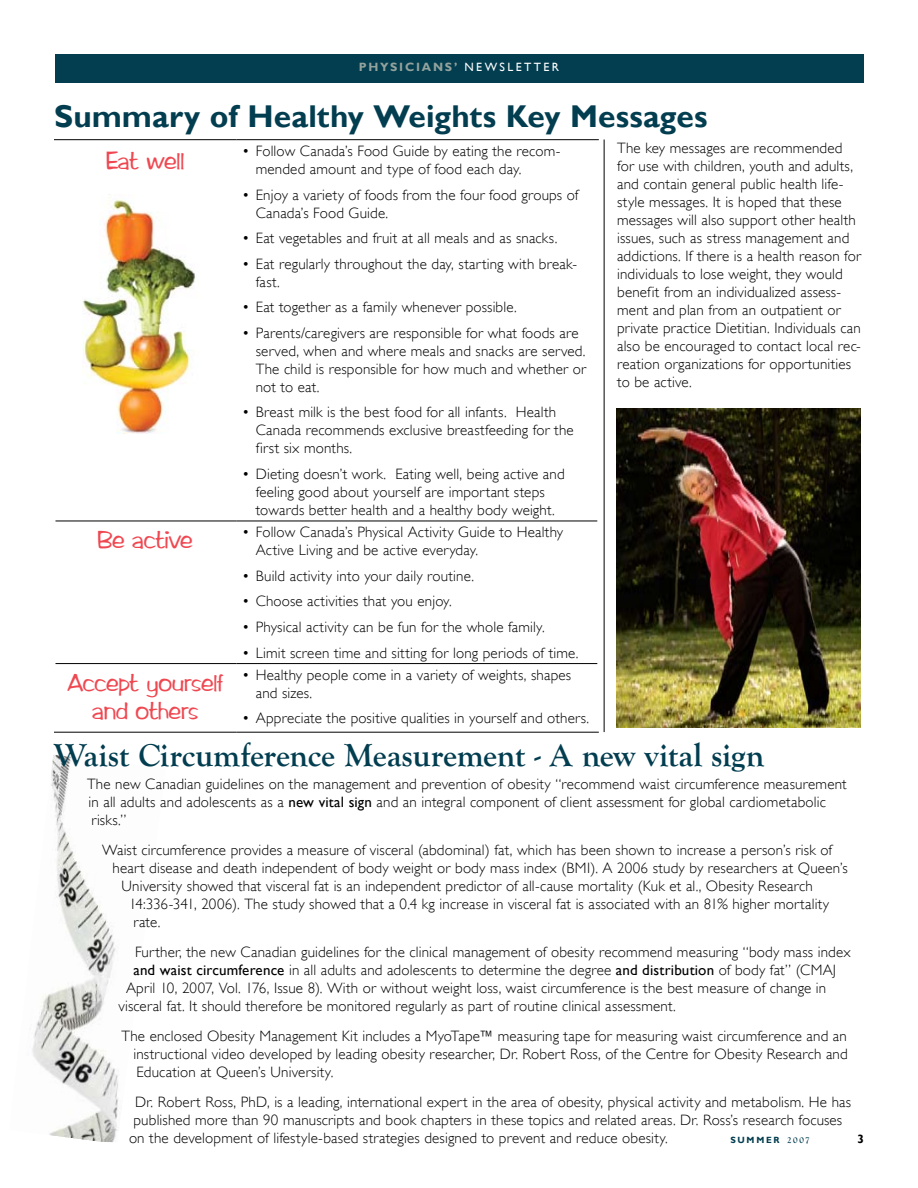
<style>
.page{position:relative;width:918px;height:1188px;background:#fff}
.page>*{position:absolute;margin:0;border:0;box-sizing:border-box;transform-origin:0 0}
.t1{font:700 33px "Goudy Old Style T";letter-spacing:-.01em;color:#023d50}
.t2{font:700 31.5px "Gill Sans";color:#023d50}
.t3{font:25.5px/28.5px "CLARENCE";letter-spacing:.005em;color:#ef4851;text-align:center}
.t4{font:300 15px/18px "Gill Sans";letter-spacing:.01em;color:#000}
.t5{font:700 12px "Gill Sans";letter-spacing:.15em;color:#94a29c}
.t6{font:12px "Gill Sans";color:#fff}
.t7{font:700 9px "Gill Sans";letter-spacing:.19em;color:#023d50}
.s1{font-weight:400;color:#fff}
.s2{font-weight:400}
.s3{font-family:"Goudy Old Style T"}
</style>
<div class="page">
<div style="left:56px;top:54px;width:808px;height:28px;background:#023d50"></div>
<img style="left:32px;top:755px;width:87px;height:387px">
<hr style="left:56px;top:663px;width:180px;height:1px;background:#000">
<hr style="left:236px;top:663px;width:361px;height:1px;background:#000">
<hr style="left:54px;top:732px;width:182px;height:1px;background:#000">
<hr style="left:236px;top:732px;width:363px;height:1px;background:#000">
<hr style="left:54px;top:139px;width:182px;height:1px;background:#000">
<hr style="left:236px;top:139px;width:363px;height:1px;background:#000">
<hr style="left:56px;top:521px;width:180px;height:1px;background:#000">
<hr style="left:236px;top:521px;width:361px;height:1px;background:#000">
<img style="left:83px;top:199px;width:112px;height:235px">
<hr style="left:604px;top:140px;width:1px;height:592px;background:#000">
<img style="left:616px;top:408px;width:245px;height:319px">
<p class="t5" style="left:359px;top:60px;width:117px">Physicians’ <span class="s1">newslette</span></p>
<p class="t6" style="left:552px;top:60px;width:9px">r</p>
<h2 class="t2" style="left:54px;top:97px;width:655px">Summary of Healthy Weights Key Messages</h2>
<h3 class="t3" style="left:107px;top:147px;width:79px">Eat well</h3>
<p class="t4" style="left:256px;top:142px;width:306px;text-indent:-14px">• Follow Canada’s Food Guide by eating the recom&shy;mended amount and type of food each day.</p>
<p class="t4" style="left:256px;top:186px;width:324px;text-indent:-14px">• Enjoy a variety of foods from the four food groups of<br>Canada’s Food Guide.</p>
<p class="t4" style="left:242px;top:229px;width:317px">• Eat vegetables and fruit at all meals and as snacks.</p>
<p class="t4" style="left:256px;top:255px;width:323px;text-indent:-14px">• Eat regularly throughout the day, starting with break&shy;fast.</p>
<p class="t4" style="left:242px;top:298px;width:276px">• Eat together as a family whenever possible.</p>
<p class="t4" style="left:256px;top:324px;width:332px;text-indent:-14px">• Parents/caregivers are responsible for what foods are served, when and where meals and snacks are served.<br>The child is responsible for how much and whether or not to eat.</p>
<p class="t4" style="left:256px;top:403px;width:319px;text-indent:-14px">• Breast milk is the best food for all infants. Health<br>Canada recommends exclusive breastfeeding for the first six months.</p>
<p class="t4" style="left:242px;top:465px;width:324px;text-align:center">• Dieting doesn’t work. Eating well, being active and feeling good about yourself are important steps towards better health and a healthy body weight.</p>
<h3 class="t3" style="left:98px;top:527px;width:96px">Be active</h3>
<p class="t4" style="left:256px;top:523px;width:309px;text-indent:-14px">• Follow Canada’s Physical Activity Guide to Healthy<br>Active Living and be active everyday.</p>
<p class="t4" style="left:242px;top:567px;width:233px">• Build activity into your daily routine.</p>
<p class="t4" style="left:242px;top:592px;width:211px">• Choose activities that you enjoy.</p>
<p class="t4" style="left:242px;top:618px;width:304px">• Physical activity can be fun for the whole family.</p>
<p class="t4" style="left:242px;top:643px;width:338px">• Limit screen time and sitting for long periods of time.</p>
<h3 class="t3" style="left:67px;top:669px;width:158px">Accept yourself and others</h3>
<p class="t4" style="left:256px;top:666px;width:317px;text-indent:-14px">• Healthy people come in a variety of weights, shapes and sizes.</p>
<p class="t4" style="left:617px;top:139px;width:246px">The key messages are recommended for use with children, youth and adults, and contain general public health life&shy;style messages. It is hoped that these messages will also support other health issues, such as stress management and addictions. If there is a health reason for individuals to lose weight, they would benefit from an individualized assess&shy;ment and plan from an outpatient or private practice Dietitian. Individuals can also be encouraged to contact local rec&shy;reation organizations for opportunities to be active.</p>
<p class="t4" style="left:242px;top:709px;width:348px">• Appreciate the positive qualities in yourself and others.</p>
<h1 class="t1" style="left:54px;top:737px;width:712px">Waist Circumference Measurement - A new vital sign</h1>
<p class="t4" style="left:87px;top:775px;width:761px">The new Canadian guidelines on the management and prevention of obesity “recommend waist circumference measurement in all adults and adolescents as a <span class="s2">new vital sign</span> and an integral component of client assessment for global cardiometabolic risks.”</p>
<p class="t4" style="left:102px;top:841px;width:732px">Waist circumference provides a measure of visceral (abdominal) fat, which has been shown to increase a person’s risk of</p>
<p class="t4" style="left:112px;top:859px;width:737px">heart disease and death independent of body weight or body mass index (BMI). A 2006 study by researchers at Queen’s</p>
<p class="t4" style="left:122px;top:877px;width:693px">University showed that visceral fat is an independent predictor of all-cause mortality (Kuk et al., Obesity Research</p>
<p class="t4" style="left:129px;top:895px;width:702px">14:336-341, 2006). The study showed that a 0.4 kg increase in visceral fat is associated with an 81% higher mortality</p>
<p class="t4" style="left:134px;top:913px;width:28px">rate.</p>
<p class="t4" style="left:135px;top:943px;width:717px">Further, the new Canadian guidelines for the clinical management of obesity recommend measuring “body mass index</p>
<p class="t4" style="left:134px;top:961px;width:704px"><span class="s2">and waist circumference</span> in all adults and adolescents to determine the degree <span class="s2">and distribution</span> of body fat” (CMAJ</p>
<p class="t4" style="left:126px;top:979px;width:702px">April 10, 2007, Vol. 176, Issue 8). With or without weight loss, waist circumference is the best measure of change in</p>
<p class="t4" style="left:118px;top:997px;width:559px">visceral fat. It should therefore be monitored regularly as part of routine clinical assessment.</p>
<p class="t4" style="left:134px;top:1027px;width:716px;text-align:justify;text-indent:-12px">The enclosed Obesity Management Kit includes a MyoTape™ measuring tape for measuring waist circumference and an instructional video developed by leading obesity researcher, Dr. Robert Ross, of the Centre for Obesity Research and Education at Queen’s University.</p>
<p class="t4" style="left:135px;top:1093px;width:718px">Dr. Robert Ross, PhD, is a leading, international expert in the area of obesity, physical activity and metabolism. He has</p>
<p class="t4" style="left:134px;top:1111px;width:710px">published more than 90 manuscripts and book chapters in these topics and related areas. Dr. Ross’s research focuses</p>
<p class="t4" style="left:129px;top:1129px;width:540px">on the development of lifestyle-based strategies designed to prevent and reduce obesity.</p>
<p class="t7" style="left:730px;top:1135px;width:81px">summer <span class="s3">2007</span></p>
</div>
